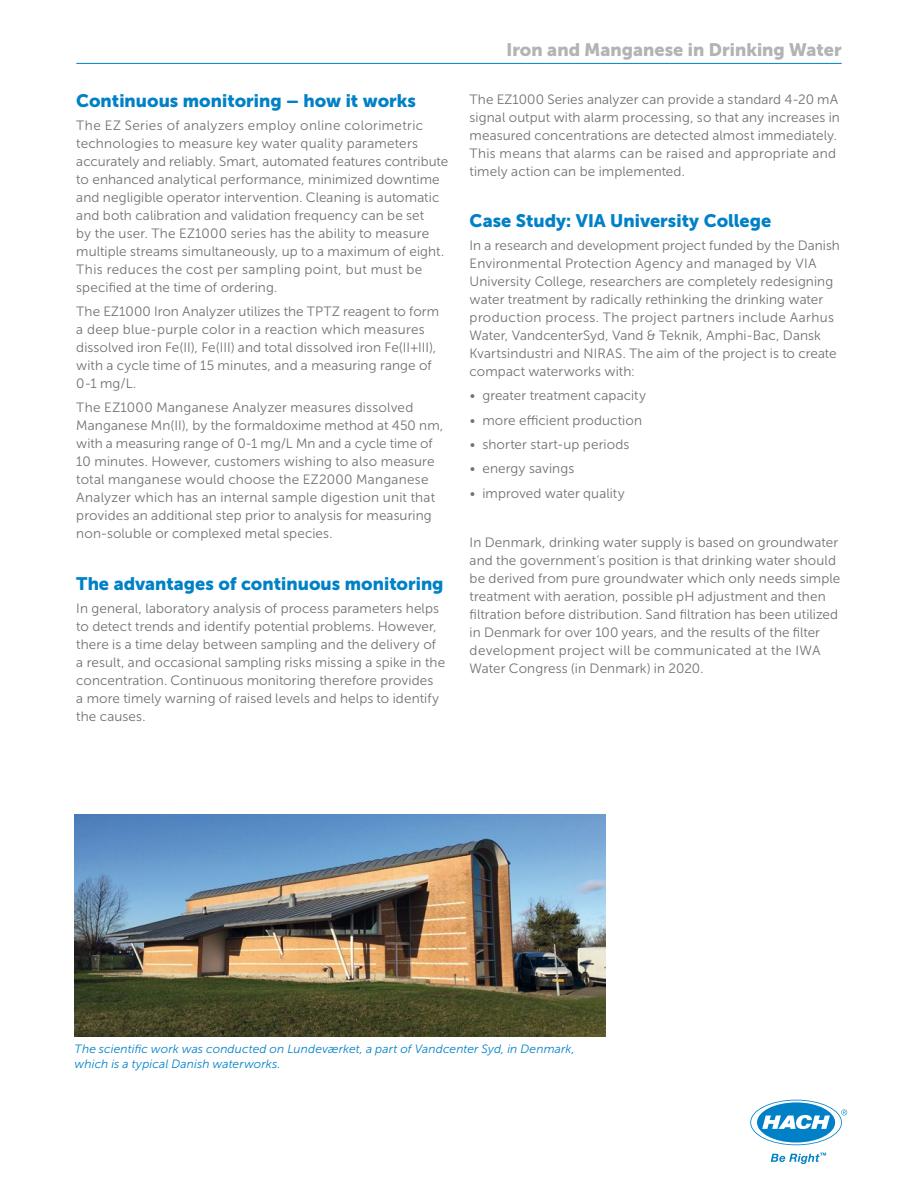
<style>
.page{position:relative;width:918px;height:1188px;background:#fff}
.page>*{position:absolute;margin:0;border:0;box-sizing:border-box;transform-origin:0 0}
.t1{font:18px "Museo Sans Cyrl 900";color:#0081c7}
.t2{font:18px "Museo Sans Cyrl 900";color:#b1b3b4}
.t3{font:13.5px/18px "Museo Sans Cyrl 300";letter-spacing:.01em;color:#707172}
.t4{font:italic 12px/15px "Museo Sans Cyrl 300";letter-spacing:.01em;color:#0081c7}
</style>
<div class="page">
<img style="left:74px;top:815px;width:532px;height:221px">
<svg style="left:751px;top:1100px;width:96px;height:44px"></svg>
<svg style="left:771px;top:1153px;width:55px;height:11px"></svg>
<hr style="left:76px;top:63px;width:766px;height:1px;background:#0081c7">
<h1 class="t1" style="left:76px;top:91px;width:341px">Continuous monitoring – how it works</h1>
<p class="t3" style="left:76px;top:116px;width:373px">The EZ Series of analyzers employ online colorimetric technologies to measure key water quality parameters accurately and reliably. Smart, automated features contribute to enhanced analytical performance, minimized downtime and negligible operator intervention. Cleaning is automatic and both calibration and validation frequency can be set<br>by the user. The EZ1000 series has the ability to measure multiple streams simultaneously, up to a maximum of eight.<br>This reduces the cost per sampling point, but must be specified at the time of ordering.</p>
<p class="t3" style="left:76px;top:302px;width:364px">The EZ1000 Iron Analyzer utilizes the TPTZ reagent to form a deep blue-purple color in a reaction which measures dissolved iron Fe(II), Fe(III) and total dissolved iron Fe(II+III), with a cycle time of 15 minutes, and a measuring range of 0-1 mg/L.</p>
<p class="t3" style="left:76px;top:399px;width:369px">The EZ1000 Manganese Analyzer measures dissolved Manganese Mn(II), by the formaldoxime method at 450 nm, with a measuring range of 0-1 mg/L Mn and a cycle time of 10 minutes. However, customers wishing to also measure total manganese would choose the EZ2000 Manganese Analyzer which has an internal sample digestion unit that provides an additional step prior to analysis for measuring non-soluble or complexed metal species.</p>
<h1 class="t1" style="left:76px;top:574px;width:369px">The advantages of continuous monitoring</h1>
<p class="t3" style="left:76px;top:599px;width:370px">In general, laboratory analysis of process parameters helps to detect trends and identify potential problems. However, there is a time delay between sampling and the delivery of a result, and occasional sampling risks missing a spike in the concentration. Continuous monitoring therefore provides<br>a more timely warning of raised levels and helps to identify the causes.</p>
<h1 class="t2" style="left:506px;top:39px;width:337px">Iron and Manganese in Drinking Water</h1>
<p class="t3" style="left:470px;top:90px;width:372px">The EZ1000 Series analyzer can provide a standard 4-20 mA signal output with alarm processing, so that any increases in measured concentrations are detected almost immediately.<br>This means that alarms can be raised and appropriate and timely action can be implemented.</p>
<h1 class="t1" style="left:470px;top:211px;width:303px">Case Study: VIA University College</h1>
<p class="t3" style="left:470px;top:236px;width:372px">In a research and development project funded by the Danish Environmental Protection Agency and managed by VIA University College, researchers are completely redesigning water treatment by radically rethinking the drinking water production process. The project partners include Aarhus Water, VandcenterSyd, Vand &amp; Teknik, Amphi-Bac, Dansk Kvartsindustri and NIRAS. The aim of the project is to create compact waterworks with:</p>
<p class="t3" style="left:470px;top:387px;width:178px">• greater treatment capacity</p>
<p class="t3" style="left:470px;top:411px;width:174px">• more efficient production</p>
<p class="t3" style="left:470px;top:436px;width:161px">• shorter start-up periods</p>
<p class="t3" style="left:470px;top:460px;width:106px">• energy savings</p>
<p class="t3" style="left:470px;top:484px;width:157px">• improved water quality</p>
<p class="t3" style="left:470px;top:533px;width:372px">In Denmark, drinking water supply is based on groundwater and the government’s position is that drinking water should be derived from pure groundwater which only needs simple treatment with aeration, possible pH adjustment and then filtration before distribution. Sand filtration has been utilized in Denmark for over 100 years, and the results of the filter development project will be communicated at the IWA Water Congress (in Denmark) in 2020.</p>
<p class="t4" style="left:75px;top:1042px;width:502px">The scientific work was conducted on Lundeværket, a part of Vandcenter Syd, in Denmark, which is a typical Danish waterworks.</p>
</div>
